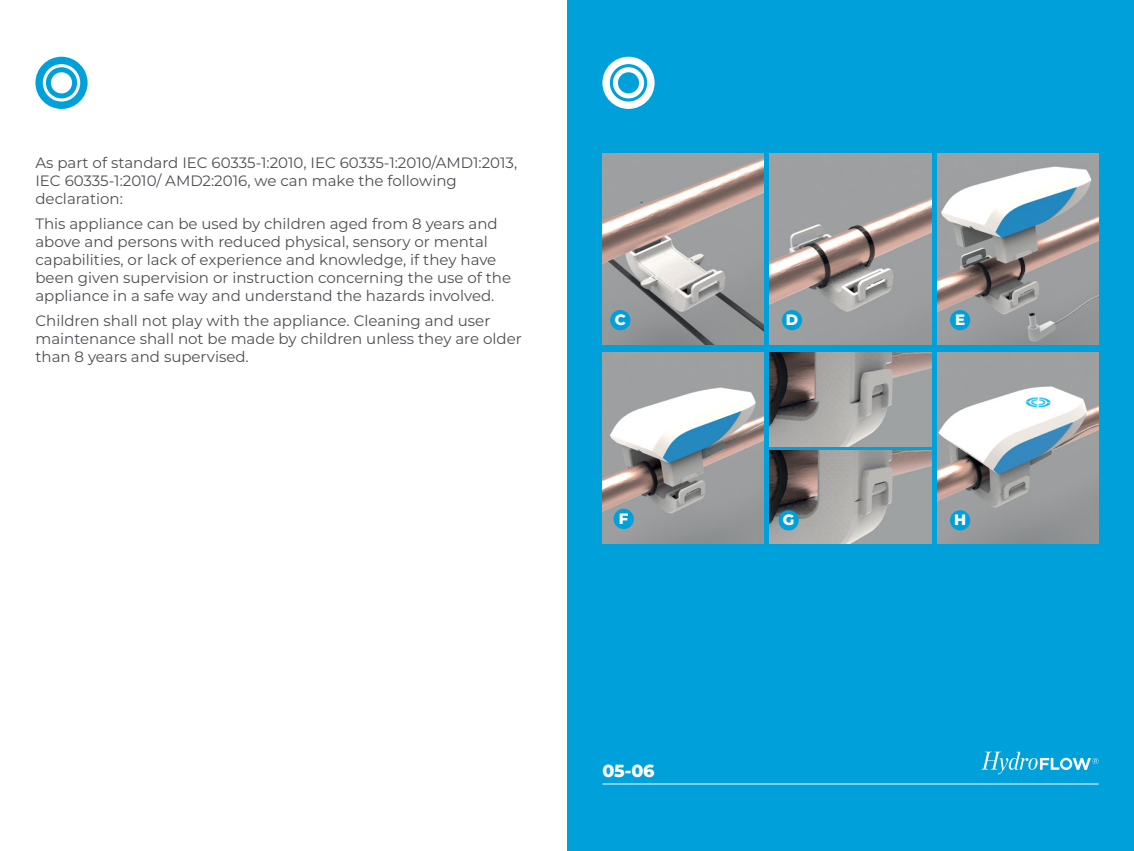
<style>
.page{position:relative;width:1134px;height:851px;background:#fff}
.page>*{position:absolute;margin:0;border:0;box-sizing:border-box;transform-origin:0 0}
.t1{font:800 17.5px "Montserrat";color:#fff}
.t2{font:15px/18px "Montserrat";color:#4f4e55}
.t3{font:800 15px "Montserrat";color:#fff}
</style>
<div class="page">
<div style="left:567px;top:0;width:567px;height:850px;background:#00a0da"></div>
<svg style="left:602px;top:57px;width:53px;height:52px"></svg>
<img style="left:602px;top:153px;width:162px;height:191px">
<img style="left:937px;top:153px;width:161px;height:191px">
<img style="left:770px;top:352px;width:161px;height:94px">
<img style="left:770px;top:450px;width:161px;height:94px">
<img style="left:770px;top:153px;width:161px;height:191px">
<img style="left:602px;top:352px;width:162px;height:192px">
<img style="left:937px;top:352px;width:161px;height:192px">
<svg style="left:981px;top:751px;width:117px;height:23px"></svg>
<svg style="left:35px;top:57px;width:53px;height:52px"></svg>
<hr style="left:602px;top:783px;width:496px;height:1px;background:#fff">
<div style="left:782px;top:310px;width:20px;height:20px;background:#00a0da;border-radius:50%"></div>
<div style="left:610px;top:310px;width:20px;height:20px;background:#00a0da;border-radius:50%"></div>
<div style="left:950px;top:310px;width:20px;height:20px;background:#00a0da;border-radius:50%"></div>
<div style="left:613px;top:508px;width:21px;height:21px;background:#00a0da;border-radius:50%"></div>
<div style="left:950px;top:510px;width:20px;height:20px;background:#00a0da;border-radius:50%"></div>
<div style="left:778px;top:510px;width:21px;height:20px;background:#00a0da;border-radius:50%"></div>
<p class="t2" style="left:35px;top:153px;width:483px">As part of standard IEC 60335-1:2010, IEC 60335-1:2010/AMD1:2013,<br>IEC 60335-1:2010/ AMD2:2016, we can make the following declaration:</p>
<p class="t2" style="left:35px;top:214px;width:477px">This appliance can be used by children aged from 8 years and above and persons with reduced physical, sensory or mental capabilities, or lack of experience and knowledge, if they have been given supervision or instruction concerning the use of the appliance in a safe way and understand the hazards involved.</p>
<p class="t2" style="left:35px;top:311px;width:488px">Children shall not play with the appliance. Cleaning and user maintenance shall not be made by children unless they are older than 8 years and supervised.</p>
<p class="t3" style="left:615px;top:309px;width:13px">C</p>
<p class="t3" style="left:786px;top:309px;width:14px">D</p>
<p class="t3" style="left:955px;top:309px;width:12px">E</p>
<p class="t3" style="left:619px;top:508px;width:11px">F</p>
<p class="t3" style="left:783px;top:509px;width:13px">G</p>
<p class="t3" style="left:954px;top:509px;width:14px">H</p>
<p class="t1" style="left:602px;top:758px;width:54px">05-06</p>
</div>
